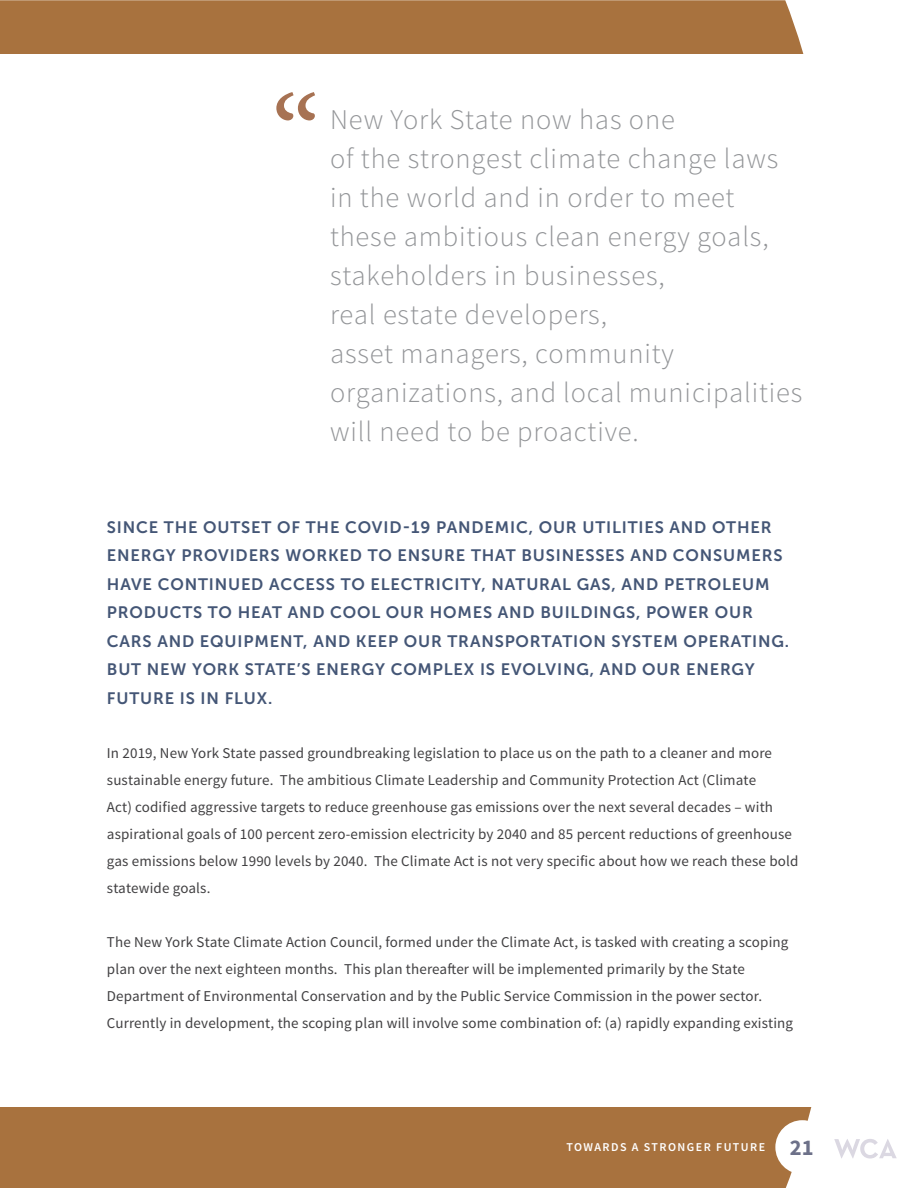
<style>
.page{position:relative;width:918px;height:1188px;background:#fff}
.page>*{position:absolute;margin:0;border:0;box-sizing:border-box;transform-origin:0 0}
.t1{font:123px "Minion Pro";color:#a77253}
.t2{font:300 28.5px/39px "Source Sans Pro";letter-spacing:.03em;color:#939598}
.t3{font:16.5px/28.5px "Museo Sans 700";letter-spacing:.05em;color:#445676}
.t4{font:15px/27px "Source Sans Pro";letter-spacing:.01em;color:#414042}
.t5{font:600 12px "Source Sans Pro";letter-spacing:.12em;color:#fff}
.s1{font-weight:700;font-size:22.5px;color:#6d7189}
</style>
<div class="page">
<div style="left:0;top:0;width:812px;height:1188px;background:#a8723e"></div>
<div style="left:0;top:54px;width:918px;height:1053px;background:#fff"></div>
<div style="left:775px;top:1120px;width:54px;height:54px;background:#fff;border-radius:50%"></div>
<svg style="left:834px;top:1139px;width:63px;height:20px"></svg>
<h1 class="t1" style="left:271px;top:67px;width:50px">“</h1>
<p class="t2" style="left:330px;top:101px;width:474px">New York State now has one<br>of the strongest climate change laws in the world and in order to meet these ambitious clean energy goals, stakeholders in businesses,<br>real estate developers,<br>asset managers, community organizations, and local municipalities will need to be proactive.</p>
<p class="t3" style="left:107px;top:513px;width:684px">SINCE THE OUTSET OF THE COVID-19 PANDEMIC, OUR UTILITIES AND OTHER ENERGY PROVIDERS WORKED TO ENSURE THAT BUSINESSES AND CONSUMERS HAVE CONTINUED ACCESS TO ELECTRICITY, NATURAL GAS, AND PETROLEUM PRODUCTS TO HEAT AND COOL OUR HOMES AND BUILDINGS, POWER OUR CARS AND EQUIPMENT, AND KEEP OUR TRANSPORTATION SYSTEM OPERATING.<br>BUT NEW YORK STATE’S ENERGY COMPLEX IS EVOLVING, AND OUR ENERGY FUTURE IS IN FLUX.</p>
<p class="t4" style="left:107px;top:740px;width:693px">In 2019, New York State passed groundbreaking legislation to place us on the path to a cleaner and more sustainable energy future. The ambitious Climate Leadership and Community Protection Act (Climate<br>Act) codified aggressive targets to reduce greenhouse gas emissions over the next several decades – with aspirational goals of 100 percent zero-emission electricity by 2040 and 85 percent reductions of greenhouse gas emissions below 1990 levels by 2040. The Climate Act is not very specific about how we reach these bold statewide goals.</p>
<p class="t4" style="left:107px;top:929px;width:688px">The New York State Climate Action Council, formed under the Climate Act, is tasked with creating a scoping plan over the next eighteen months. This plan thereafter will be implemented primarily by the State Department of Environmental Conservation and by the Public Service Commission in the power sector.<br>Currently in development, the scoping plan will involve some combination of: (a) rapidly expanding existing</p>
<p class="t5" style="left:566px;top:1139px;width:249px">TOWARDS A STRONGER FUTURE <span class="s1">21</span></p>
</div>
